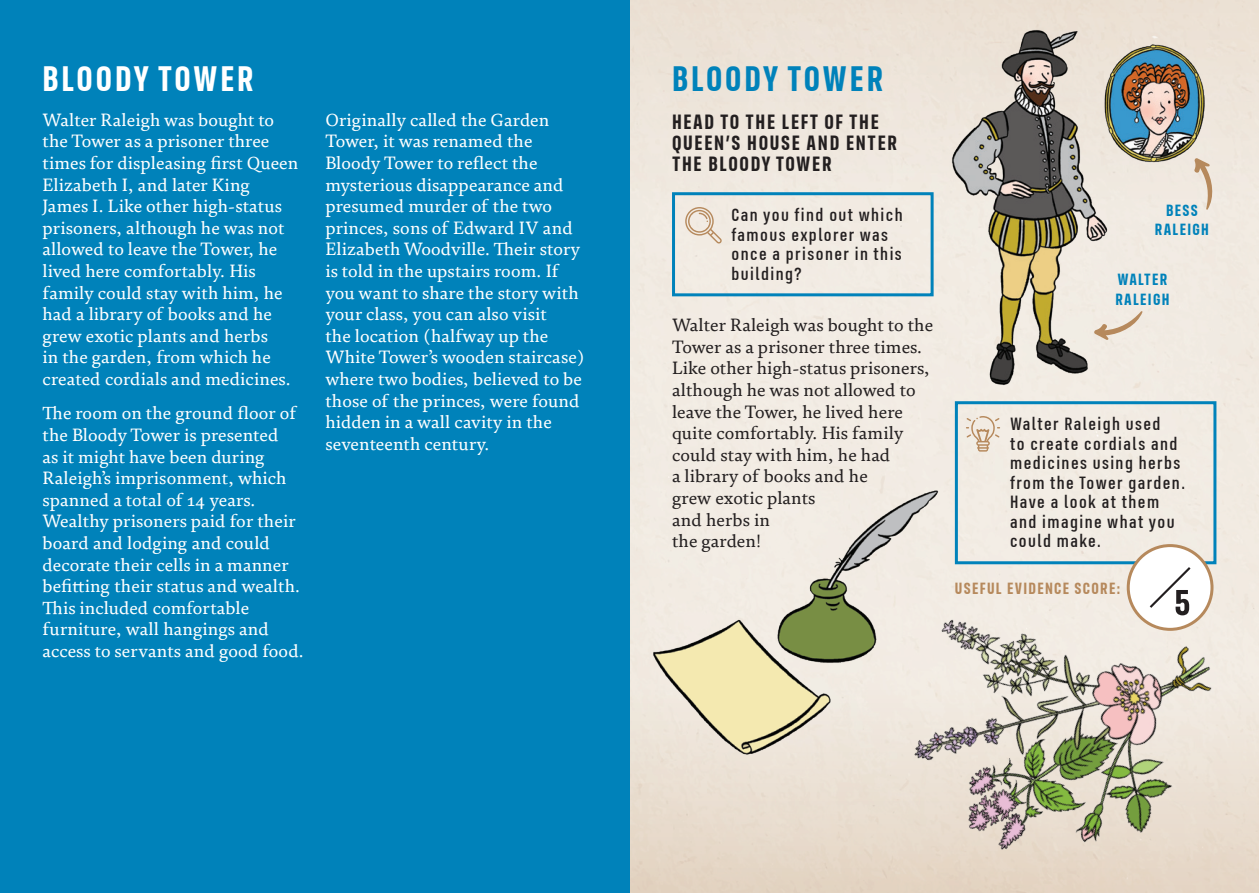
<style>
.page{position:relative;width:1259px;height:893px;background:#fff}
.page>*{position:absolute;margin:0;border:0;box-sizing:border-box;transform-origin:0 0}
.Location{font:700 36px "FS Industrie Cd";letter-spacing:.075em;color:#fff}
.Location-2{font:700 36px "FS Industrie Cd";letter-spacing:.075em;color:#0082ba}
.Directions{font:700 21px/21px "FS Industrie Cd";letter-spacing:.08em;color:#231f20}
.Body_copy{font:18px/21.6px "FS Brabo";letter-spacing:.01em;color:#fff}
.Body_copy-2{font:18px/21.6px "FS Brabo";letter-spacing:.01em;color:#231f20}
.Activities{font:500 18px/19.5px "FS Industrie Cd";letter-spacing:.08em;color:#231f20}
.Score{font:700 16.5px "FS Industrie Cd";letter-spacing:.08em;color:#0082ba}
.Score-2{font:700 16.5px "FS Industrie Cd";letter-spacing:.08em;color:#b6895c}
</style>
<div class="page">
<div style="left:629px;top:208px;width:630px;height:477px;background:#f2ebe3"></div>
<div style="left:0;top:0;width:1259px;height:208px;background:#ede5da"></div>
<div style="left:0;top:685px;width:1259px;height:208px;background:linear-gradient(to bottom,#f0eae0,#e3d3c2)"></div>
<div style="left:0;top:0;width:629px;height:893px;background:#0082ba"></div>
<div style="left:672px;top:192px;width:261px;height:104px;border:3px solid #0082ba"></div>
<svg style="left:685px;top:207px;width:36px;height:37px"></svg>
<div style="left:955px;top:401px;width:261px;height:163px;border:3px solid #0082ba"></div>
<svg style="left:966px;top:416px;width:34px;height:36px"></svg>
<img style="left:850px;top:513px;width:409px;height:380px">
<img style="left:935px;top:14px;width:192px;height:380px">
<img style="left:1098px;top:36px;width:107px;height:135px">
<svg style="left:1093px;top:311px;width:49px;height:29px"></svg>
<svg style="left:1193px;top:157px;width:22px;height:53px"></svg>
<img style="left:647px;top:485px;width:308px;height:276px">
<p class="Location" style="left:43px;top:56px;width:212px">BLOODY TOWER</p>
<p class="Location-2" style="left:672px;top:56px;width:212px">BLOODY TOWER</p>
<p class="Directions" style="left:672px;top:111px;width:226px">HEAD TO THE LEFT OF THE<br>QUEEN’S HOUSE AND ENTER<br>THE BLOODY TOWER</p>
<p class="Activities" style="left:731px;top:205px;width:173px">Can you find out which famous explorer was once a prisoner in this building?</p>
<p class="Body_copy-2" style="left:672px;top:314px;width:263px">Walter Raleigh was bought to the<br>Tower as a prisoner three times.<br>Like other high-status prisoners, although he was not allowed to leave the Tower, he lived here quite comfortably. His family could stay with him, he had<br>a library of books and he<br>grew exotic plants<br>and herbs in<br>the garden!</p>
<p class="Body_copy" style="left:43px;top:108px;width:257px">Walter Raleigh was bought to the Tower as a prisoner three times for displeasing first Queen<br>Elizabeth I, and later King<br>James I. Like other high-status prisoners, although he was not allowed to leave the Tower, he lived here comfortably. His family could stay with him, he had a library of books and he grew exotic plants and herbs<br>in the garden, from which he created cordials and medicines.</p>
<p class="Body_copy" style="left:43px;top:402px;width:262px">The room on the ground floor of the Bloody Tower is presented<br>as it might have been during<br>Raleigh’s imprisonment, which spanned a total of 14 years.<br>Wealthy prisoners paid for their board and lodging and could decorate their cells in a manner befitting their status and wealth.<br>This included comfortable furniture, wall hangings and access to servants and good food.</p>
<p class="Body_copy" style="left:325px;top:108px;width:261px">Originally called the Garden<br>Tower, it was renamed the<br>Bloody Tower to reflect the mysterious disappearance and presumed murder of the two princes, sons of Edward IV and<br>Elizabeth Woodville. Their story is told in the upstairs room. If you want to share the story with your class, you can also visit<br>the location (halfway up the<br>White Tower’s wooden staircase) where two bodies, believed to be those of the princes, were found hidden in a wall cavity in the seventeenth century.</p>
<p class="Score" style="left:1166px;top:200px;width:33px">BESS</p>
<p class="Score" style="left:1155px;top:219px;width:56px">RALEIGH</p>
<p class="Score" style="left:1117px;top:270px;width:51px">WALTER</p>
<p class="Score" style="left:1115px;top:289px;width:56px">RALEIGH</p>
<p class="Activities" style="left:1010px;top:414px;width:176px">Walter Raleigh used<br>to create cordials and medicines using herbs from the Tower garden.<br>Have a look at them and imagine what you could make.</p>
<p class="Score-2" style="left:955px;top:578px;width:167px">USEFUL EVIDENCE SCORE:</p>
</div>
